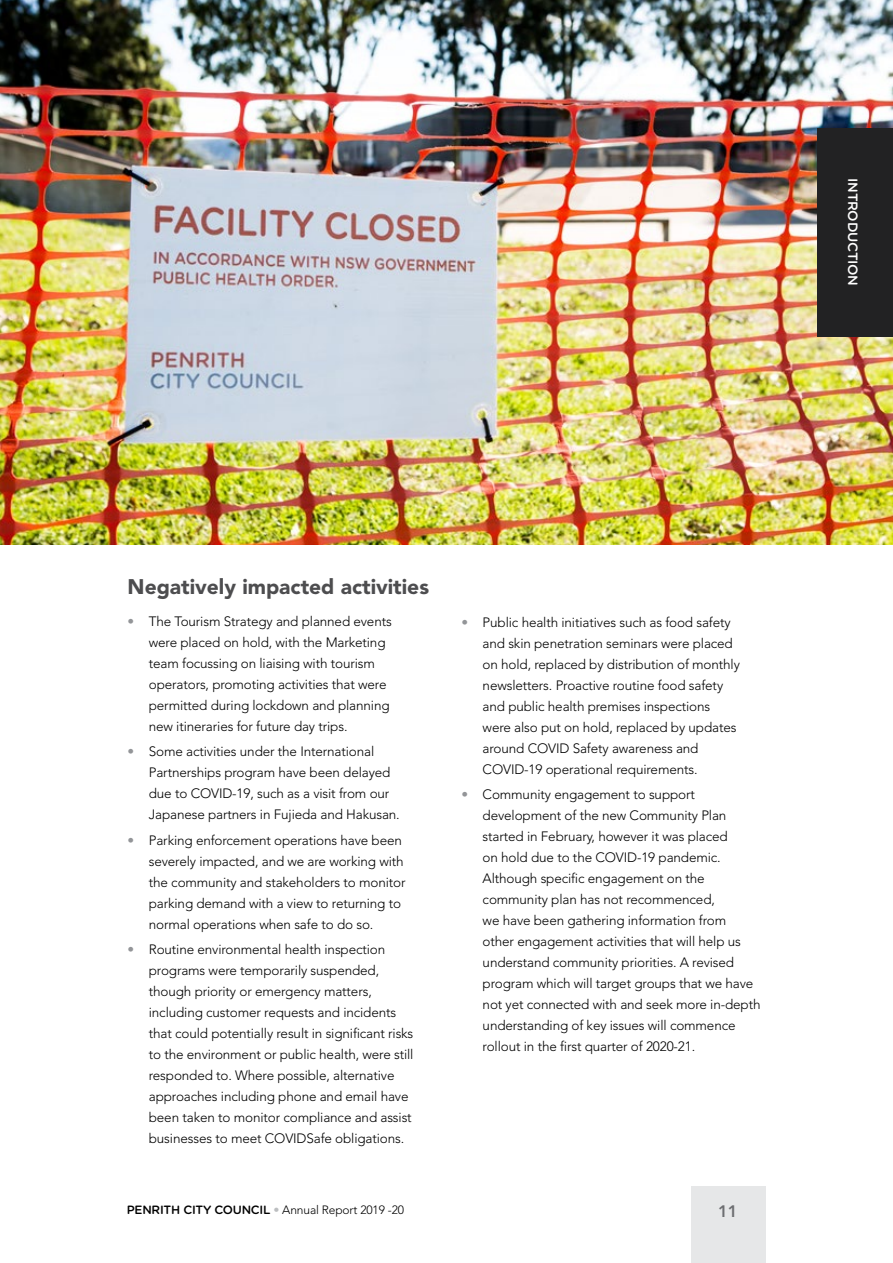
<style>
.page{position:relative;width:893px;height:1263px;background:#fff}
.page>*{position:absolute;margin:0;border:0;box-sizing:border-box;transform-origin:0 0}
.H4_Larger{font:900 21px "Avenir LT Std";color:#4d4d4f}
.t1{font:800 16.5px "Avenir LT Std";color:#6d6e71}
.Bullets_Grey{font:300 13.5px/21px "Avenir LT Std";letter-spacing:-.01em;color:#000}
.t2{font:500 13.5px "Gotham Rounded";letter-spacing:-.02em;color:#fff}
.t3{font:300 12px "Avenir LT Std";letter-spacing:-.01em;color:#000}
.s1{color:#939598}
.s2{font-family:"Gotham Rounded";font-weight:500}
.s3{color:#bcbec0}
</style>
<div class="page">
<img style="left:0;top:0;width:893px;height:544px">
<div style="left:691px;top:1186px;width:74px;height:77px;background:#e6e7e8"></div>
<div style="left:817px;top:128px;width:76px;height:208px;background:#222223"></div>
<p class="t2" style="left:862px;top:178px;width:109px;rotate:90deg">INTRODUCTION</p>
<h4 class="H4_Larger" style="left:128px;top:574px;width:303px">Negatively impacted activities</h4>
<p class="Bullets_Grey" style="left:149px;top:611px;width:244px;text-indent:-21px"><span class="s1">•</span> The Tourism Strategy and planned events were placed on hold, with the Marketing team focussing on liaising with tourism operators, promoting activities that were permitted during lockdown and planning new itineraries for future day trips.</p>
<p class="Bullets_Grey" style="left:149px;top:741px;width:252px;text-indent:-21px"><span class="s1">•</span> Some activities under the International Partnerships program have been delayed due to COVID-19, such as a visit from our Japanese partners in Fujieda and Hakusan.</p>
<p class="Bullets_Grey" style="left:149px;top:829px;width:258px;text-indent:-21px"><span class="s1">•</span> Parking enforcement operations have been severely impacted, and we are working with the community and stakeholders to monitor parking demand with a view to returning to normal operations when safe to do so.</p>
<p class="Bullets_Grey" style="left:149px;top:939px;width:266px;text-indent:-21px"><span class="s1">•</span> Routine environmental health inspection programs were temporarily suspended, though priority or emergency matters, including customer requests and incidents that could potentially result in significant risks to the environment or public health, were still responded to. Where possible, alternative approaches including phone and email have been taken to monitor compliance and assist businesses to meet COVIDSafe obligations.</p>
<p class="Bullets_Grey" style="left:483px;top:612px;width:259px;text-indent:-21px"><span class="s1">•</span> Public health initiatives such as food safety and skin penetration seminars were placed on hold, replaced by distribution of monthly newsletters. Proactive routine food safety and public health premises inspections were also put on hold, replaced by updates around COVID Safety awareness and COVID-19 operational requirements.</p>
<p class="Bullets_Grey" style="left:483px;top:784px;width:279px;text-indent:-21px"><span class="s1">•</span> Community engagement to support development of the new Community Plan started in February, however it was placed<br>on hold due to the COVID-19 pandemic.<br>Although specific engagement on the community plan has not recommenced,<br>we have been gathering information from other engagement activities that will help us understand community priorities. A revised program which will target groups that we have not yet connected with and seek more in-depth understanding of key issues will commence rollout in the first quarter of 2020-21.</p>
<p class="t3" style="left:127px;top:1203px;width:279px"><span class="s2">PENRITH CITY COUNCIL</span> <span class="s3">•</span> Annual Report 2019 -20</p>
<p class="t1" style="left:718px;top:1201px;width:21px">11</p>
</div>
